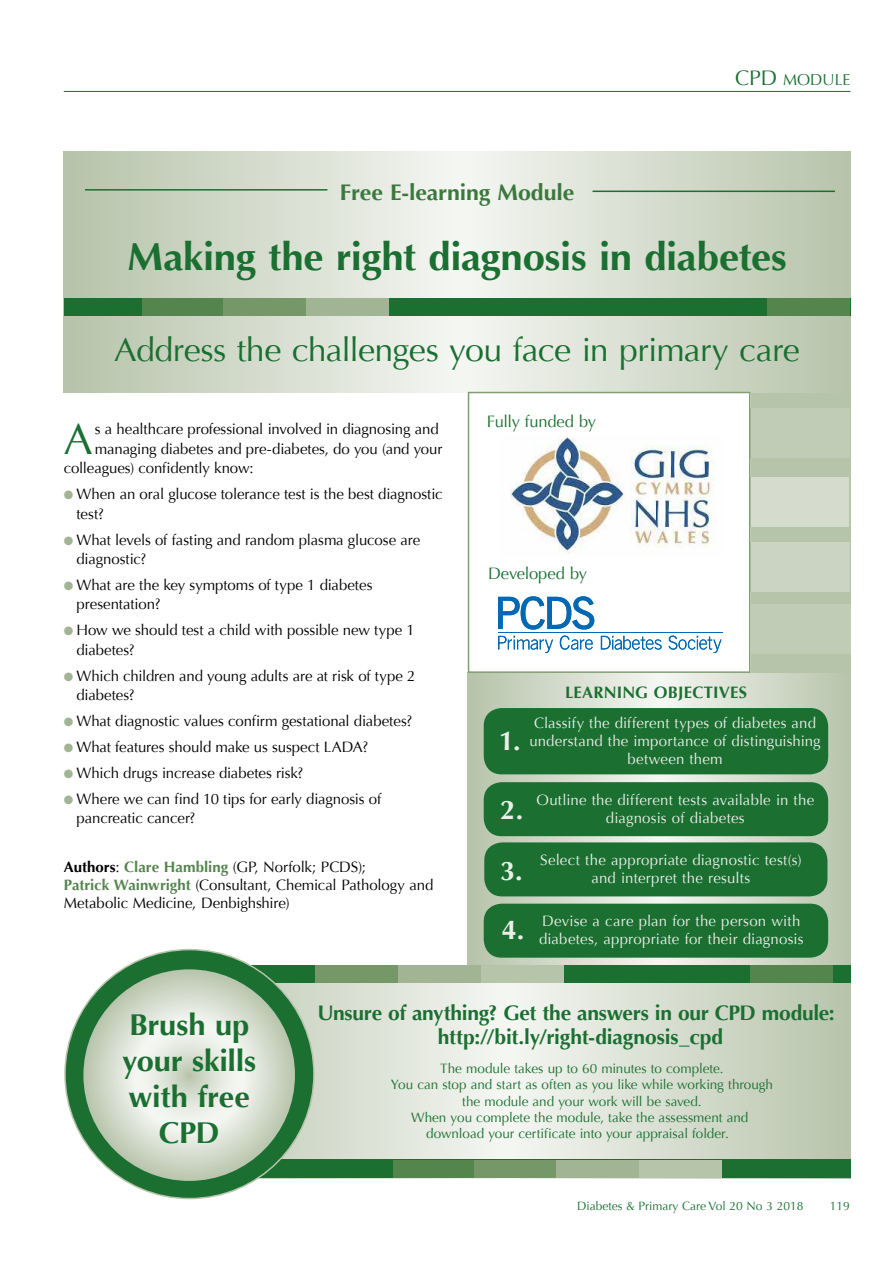
<style>
.page{position:relative;width:893px;height:1263px;background:#fff}
.page>*{position:absolute;margin:0;border:0;box-sizing:border-box;transform-origin:0 0}
.t1{font:43.5px "Optima";color:#1a6f31}
.t2{font:700 39px "Optima";letter-spacing:-.01em;color:#1a6f31}
.t3{font:33px "Optima";letter-spacing:-.02em;color:#1a6f31}
.t4{font:700 30px/36px "Optima";letter-spacing:-.005em;color:#1a6f31;text-align:center}
.t5{font:700 27px "Optima";color:#eaeee7}
.t6{font:700 22.5px "Optima";letter-spacing:-.005em;color:#3a793d}
.t7{font:700 21px/24.3px "Optima";letter-spacing:-.01em;color:#1a6f31;text-align:center}
.t8{font:16.5px "Optima";letter-spacing:-.015em;color:#1a6f31}
.t9{font:700 16.5px "Optima";letter-spacing:.015em;color:#1a6f31}
.t10{font:15.75px "Optima";color:#1a6f31}
.t11{font:15px/19.5px "Optima";letter-spacing:-.005em;color:#000}
.t12{font:15px/18px "Optima";letter-spacing:.015em;color:#eaeee7;text-align:center}
.t13{font:13.5px "Optima";color:#1a6f31}
.t14{font:12px "Optima";color:#1a6f31}
.s1{font-size:21px}
.s2{color:#a1b493}
.s3{font-weight:700}
.s4{font-weight:700;color:#53854c}
</style>
<div class="page">
<svg style="left:468px;top:672px;width:383px;height:293px;background:#cad4c2"></svg>
<div style="left:751px;top:392px;width:100px;height:280px;background:#b6c4aa"></div>
<div style="left:749px;top:477px;width:100px;height:50px;background:#d5dcce"></div>
<div style="left:750px;top:542px;width:100px;height:50px;background:#cbd4c2"></div>
<div style="left:751px;top:604px;width:100px;height:49px;background:#c1ccb6"></div>
<div style="left:750px;top:408px;width:100px;height:50px;background:#c1ccb6"></div>
<svg style="left:64px;top:152px;width:786px;height:240px;background:#d4dccd"></svg>
<hr style="left:64px;top:91px;width:786px;height:1px;background:#1a6f31">
<svg style="left:276px;top:983px;width:575px;height:195px;background:#d9e0d3"></svg>
<hr style="left:85px;top:189px;width:242px;height:2px;background:#1a6f31">
<hr style="left:593px;top:191px;width:242px;height:1px;background:#1a6f31">
<div style="left:64px;top:298px;width:786px;height:17px;background:#1a6f31"></div>
<div style="left:142px;top:298px;width:83px;height:17px;background:#53854c"></div>
<div style="left:223px;top:298px;width:83px;height:17px;background:#769768"></div>
<div style="left:306px;top:298px;width:83px;height:17px;background:#a1b493"></div>
<div style="left:767px;top:298px;width:83px;height:17px;background:#53854c"></div>
<div style="left:255px;top:1160px;width:595px;height:18px;background:#1a6f31"></div>
<div style="left:393px;top:1160px;width:82px;height:17px;background:#53854c"></div>
<div style="left:474px;top:1160px;width:82px;height:17px;background:#769768"></div>
<div style="left:556px;top:1160px;width:83px;height:17px;background:#a1b493"></div>
<div style="left:639px;top:1160px;width:83px;height:17px;background:#b6c4aa"></div>
<div style="left:225px;top:965px;width:626px;height:18px;background:#1a6f31"></div>
<div style="left:315px;top:965px;width:83px;height:18px;background:#769768"></div>
<div style="left:398px;top:965px;width:83px;height:18px;background:#a1b493"></div>
<div style="left:481px;top:965px;width:83px;height:18px;background:#b6c4aa"></div>
<div style="left:750px;top:965px;width:83px;height:18px;background:#53854c"></div>
<div style="left:65px;top:949px;width:249px;height:249px;background:#1a6f31;border-radius:50%"></div>
<svg style="left:83px;top:969px;width:212px;height:212px;background:#d6ded0"></svg>
<img style="left:510px;top:435px;width:205px;height:119px">
<svg style="left:498px;top:636px;width:55px;height:17px"></svg>
<svg style="left:560px;top:635px;width:33px;height:15px"></svg>
<svg style="left:601px;top:636px;width:61px;height:14px"></svg>
<svg style="left:669px;top:636px;width:52px;height:17px"></svg>
<svg style="left:498px;top:596px;width:96px;height:33px"></svg>
<hr style="left:498px;top:632px;width:224px;height:1px;background:#0069b4">
<div style="left:468px;top:392px;width:282px;height:281px;border:2px solid #819e72"></div>
<div style="left:484px;top:708px;width:344px;height:66px;background:#1a6f31;border-radius:18px"></div>
<div style="left:484px;top:782px;width:344px;height:54px;background:#1a6f31;border-radius:18px"></div>
<div style="left:484px;top:842px;width:343px;height:54px;background:#1a6f31;border-radius:18px"></div>
<div style="left:484px;top:904px;width:344px;height:54px;background:#1a6f31;border-radius:18px"></div>
<p class="t10" style="left:735px;top:71px;width:117px"><span class="s1">CPD</span> MODULE</p>
<h3 class="t6" style="left:340px;top:179px;width:236px">Free E-learning Module</h3>
<h2 class="t2" style="left:128px;top:234px;width:660px">Making the right diagnosis in diabetes</h2>
<h3 class="t3" style="left:114px;top:330px;width:687px">Address the challenges you face in primary care</h3>
<h1 class="t1" style="left:64px;top:414px;width:30px">A</h1>
<p class="t11" style="left:95px;top:420px;width:345px">s a healthcare professional involved in diagnosing and</p>
<p class="t11" style="left:95px;top:439px;width:349px">managing diabetes and pre-diabetes, do you (and your</p>
<p class="t11" style="left:64px;top:459px;width:192px">colleagues) confidently know:</p>
<p class="t11" style="left:77px;top:484px;width:368px;text-indent:-13px"><span class="s2">●</span> When an oral glucose tolerance test is the best diagnostic test?</p>
<p class="t11" style="left:77px;top:530px;width:345px;text-indent:-13px"><span class="s2">●</span> What levels of fasting and random plasma glucose are diagnostic?</p>
<p class="t11" style="left:77px;top:575px;width:297px;text-indent:-13px"><span class="s2">●</span> What are the key symptoms of type 1 diabetes presentation?</p>
<p class="t11" style="left:77px;top:621px;width:340px;text-indent:-13px"><span class="s2">●</span> How we should test a child with possible new type 1 diabetes?</p>
<p class="t11" style="left:77px;top:666px;width:340px;text-indent:-13px"><span class="s2">●</span> Which children and young adults are at risk of type 2 diabetes?</p>
<p class="t11" style="left:64px;top:711px;width:350px"><span class="s2">●</span> What diagnostic values confirm gestational diabetes?</p>
<p class="t11" style="left:64px;top:737px;width:306px"><span class="s2">●</span> What features should make us suspect LADA?</p>
<p class="t11" style="left:64px;top:763px;width:241px"><span class="s2">●</span> Which drugs increase diabetes risk?</p>
<p class="t11" style="left:77px;top:789px;width:306px;text-indent:-13px"><span class="s2">●</span> Where we can find 10 tips for early diagnosis of pancreatic cancer?</p>
<p class="t11" style="left:64px;top:858px;width:371px;line-height:18px"><span class="s3">Authors</span>: <span class="s4">Clare Hambling</span> (GP, Norfolk; PCDS);<br><span class="s4">Patrick Wainwright</span> (Consultant, Chemical Pathology and<br>Metabolic Medicine, Denbighshire)</p>
<p class="t8" style="left:487px;top:412px;width:111px">Fully funded by</p>
<p class="t8" style="left:488px;top:564px;width:100px">Developed by</p>
<h3 class="t5" style="left:499px;top:725px;width:23px">1.</h3>
<p class="t9" style="left:565px;top:682px;width:183px">LEARNING OBJECTIVES</p>
<p class="t12" style="left:529px;top:714px;width:293px">Classify the different types of diabetes and understand the importance of distinguishing between them</p>
<p class="t12" style="left:536px;top:791px;width:279px">Outline the different tests available in the</p>
<h3 class="t5" style="left:500px;top:794px;width:25px">2.</h3>
<p class="t12" style="left:606px;top:809px;width:140px">diagnosis of diabetes</p>
<p class="t12" style="left:540px;top:851px;width:263px">Select the appropriate diagnostic test(s)</p>
<h3 class="t5" style="left:500px;top:855px;width:24px">3.</h3>
<p class="t12" style="left:591px;top:869px;width:161px">and interpret the results</p>
<h3 class="t5" style="left:502px;top:914px;width:24px">4.</h3>
<p class="t12" style="left:539px;top:912px;width:266px;text-align:left">Devise a care plan for the person with diabetes, appropriate for their diagnosis</p>
<h3 class="t4" style="left:122px;top:1007px;width:135px">Brush up your skills with free<br>CPD</h3>
<h3 class="t7" style="left:317px;top:1001px;width:519px">Unsure of anything? Get the answers in our CPD module: http://bit.ly/right-diagnosis_cpd</h3>
<p class="t13" style="left:440px;top:1061px;width:285px">The module takes up to 60 minutes to complete.</p>
<p class="t13" style="left:391px;top:1077px;width:384px">You can stop and start as often as you like while working through</p>
<p class="t13" style="left:462px;top:1093px;width:241px">the module and your work will be saved.</p>
<p class="t13" style="left:411px;top:1109px;width:339px">When you complete the module, take the assessment and</p>
<p class="t13" style="left:426px;top:1125px;width:304px">download your certificate into your appraisal folder.</p>
<p class="t14" style="left:577px;top:1199px;width:228px">Diabetes &amp; Primary Care Vol 20 No 3 2018</p>
<p class="t14" style="left:830px;top:1199px;width:22px">119</p>
</div>
